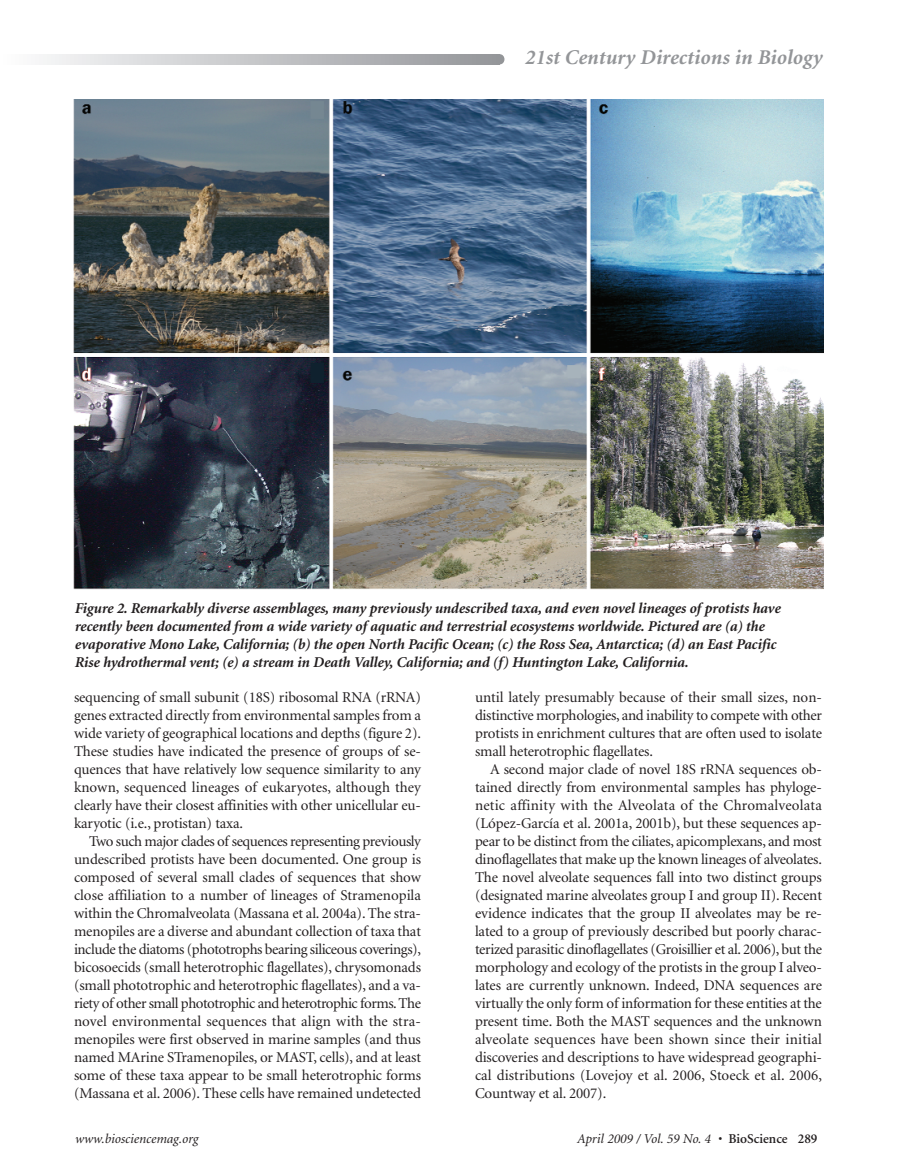
<style>
.page{position:relative;width:918px;height:1175px;background:#fff}
.page>*{position:absolute;margin:0;border:0;box-sizing:border-box;transform-origin:0 0}
.t1{font:italic 700 21px "Minion";color:#939598}
.t2{font:15px/18px "Minion";letter-spacing:-.01em;color:#231f20;text-align:justify}
.t3{font:italic 700 15px/18px "Minion";letter-spacing:-.01em;color:#231f20}
.t4{font:italic 13.5px "Minion";color:#231f20}
.s1{font-weight:600;font-style:normal}
</style>
<div class="page">
<div style="left:496px;top:54px;width:8px;height:10px;background:#939598;border-radius:50%"></div>
<svg style="left:43px;top:54px;width:455px;height:10px;background:#c3c4c6"></svg>
<img style="left:73px;top:99px;width:751px;height:490px">
<h1 class="t1" style="left:524px;top:49px;width:299px">21st Century Directions in Biology</h1>
<p class="t3" style="left:75px;top:600px;width:707px">Figure 2. Remarkably diverse assemblages, many previously undescribed taxa, and even novel lineages of protists have recently been documented from a wide variety of aquatic and terrestrial ecosystems worldwide. Pictured are (a) the evaporative Mono Lake, California; (b) the open North Pacific Ocean; (c) the Ross Sea, Antarctica; (d) an East Pacific Rise hydrothermal vent; (e) a stream in Death Valley, California; and (f) Huntington Lake, California.</p>
<p class="t2" style="left:74px;top:689px;width:349px">sequencing of small subunit (18S) ribosomal RNA (rRNA) genes extracted directly from environmental samples from a wide variety of geographical locations and depths (figure 2).<br>These studies have indicated the presence of groups of se&shy;quences that have relatively low sequence similarity to any known, sequenced lineages of eukaryotes, although they clearly have their closest affinities with other unicellular eu&shy;karyotic (i.e., protistan) taxa.</p>
<p class="t2" style="left:74px;top:833px;width:349px;text-indent:15px">Two such major clades of sequences representing previously undescribed protists have been documented. One group is composed of several small clades of sequences that show close affiliation to a number of lineages of Stramenopila within the Chromalveolata (Massana et al. 2004a). The stra&shy;menopiles are a diverse and abundant collection of taxa that include the diatoms (phototrophs bearing siliceous coverings), bicosoecids (small heterotrophic flagellates), chrysomonads (small phototrophic and heterotrophic flagellates), and a va&shy;riety of other small phototrophic and heterotrophic forms. The novel environmental sequences that align with the stra&shy;menopiles were first observed in marine samples (and thus named MArine STramenopiles, or MAST, cells), and at least some of these taxa appear to be small heterotrophic forms (Massana et al. 2006). These cells have remained undetected</p>
<p class="t2" style="left:475px;top:689px;width:349px">until lately presumably because of their small sizes, non - distinctive morphologies, and inability to compete with other protists in enrichment cultures that are often used to isolate small heterotrophic flagellates.</p>
<p class="t2" style="left:475px;top:761px;width:349px;text-indent:15px">A second major clade of novel 18S rRNA sequences ob&shy;tained directly from environmental samples has phyloge&shy;netic affinity with the Alveolata of the Chromalveolata (López-García et al. 2001a, 2001b), but these sequences ap&shy;pear to be distinct from the ciliates, apicomplexans, and most dinoflagellates that make up the known lineages of alveolates.<br>The novel alveolate sequences fall into two distinct groups (designated marine alveolates group I and group II). Recent evidence indicates that the group II alveolates may be re&shy;lated to a group of previously described but poorly charac&shy;terized parasitic dinoflagellates (Groisillier et al. 2006), but the morphology and ecology of the protists in the group I alveo - lates are currently unknown. Indeed, DNA sequences are virtually the only form of information for these entities at the present time. Both the MAST sequences and the unknown alveolate sequences have been shown since their initial discoveries and descriptions to have widespread geographi&shy;cal distributions (Lovejoy et al. 2006, Stoeck et al. 2006, Countway et al. 2007).</p>
<p class="t4" style="left:75px;top:1132px;width:125px">www.biosciencemag.org</p>
<p class="t4" style="left:577px;top:1132px;width:242px">April 2009 / Vol. 59 No. 4 • <span class="s1">BioScience 289</span></p>
</div>
